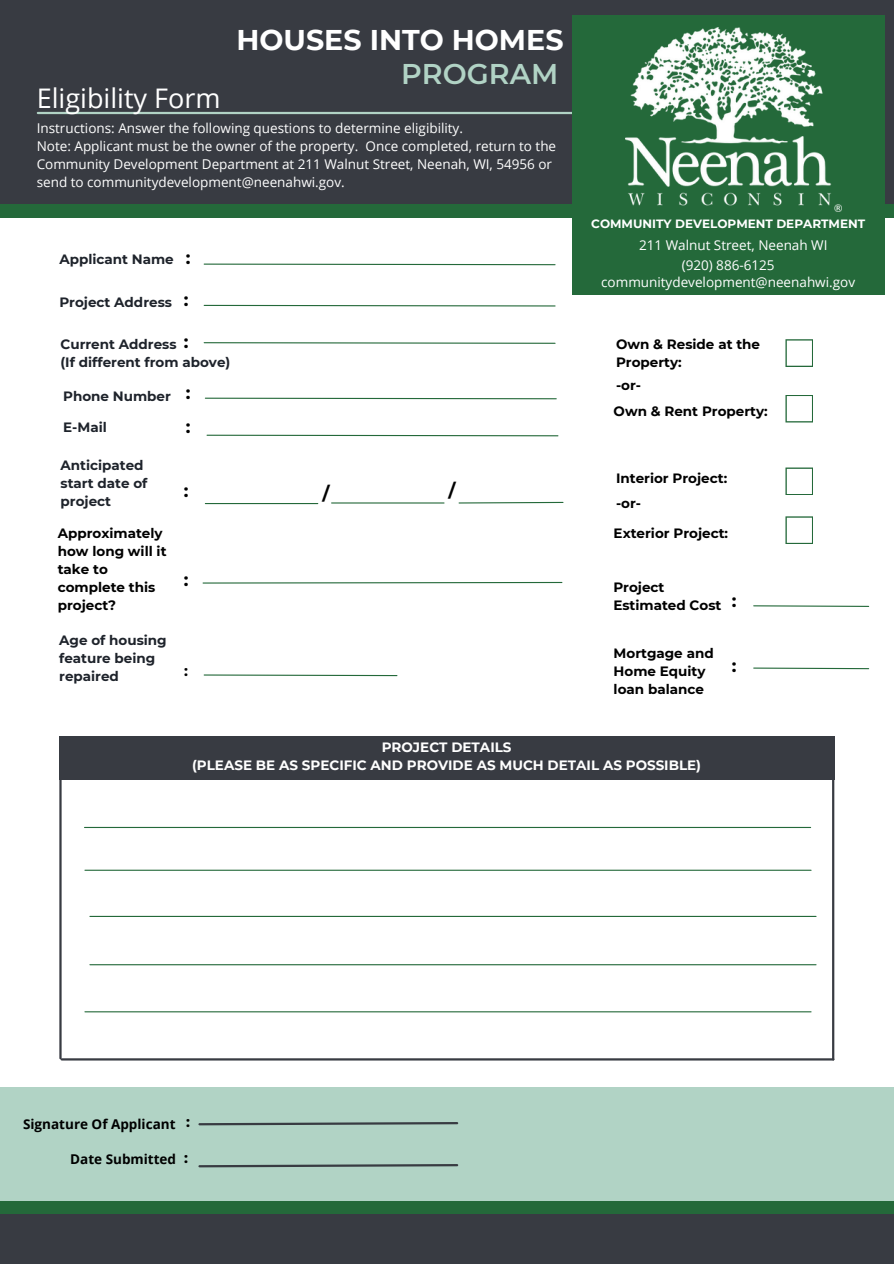
<style>
.page{position:relative;width:894px;height:1264px;background:#fff}
.page>*{position:absolute;margin:0;border:0;box-sizing:border-box;transform-origin:0 0}
.t1{font:700 28.5px "Montserrat";color:#fff}
.t2{font:600 28.5px "Montserrat";color:#b1d3c5}
.t3{font:27px "Open Sans";color:#fff}
.t4{font:700 18px "Montserrat";color:#000}
.t5{font:700 14.85px "Montserrat";color:#000}
.t6{font:13.5px/18px "Open Sans";color:#fff}
.t7{font:700 13.5px/18px "Montserrat";color:#000}
.t8{font:700 13.5px/18px "Montserrat";color:#1e232b}
.t9{font:700 13.5px/18px "Montserrat";color:#fff;text-align:center}
.t10{font:700 13.5px "Open Sans";color:#000}
.t11{font:700 12px "Montserrat";color:#fff}
</style>
<div class="page">
<div style="left:0;top:0;width:893px;height:204px;background:#383b42"></div>
<div style="left:0;top:204px;width:893px;height:14px;background:#24693a"></div>
<hr style="left:38px;top:112px;width:546px;height:2px;background:#b1d3c5">
<div style="left:572px;top:15px;width:312px;height:280px;background:#24693a"></div>
<div style="left:0;top:1214px;width:893px;height:49px;background:#383b42"></div>
<div style="left:0;top:1200px;width:893px;height:14px;background:#24693a"></div>
<div style="left:0;top:1087px;width:893px;height:113px;background:#b1d3c5"></div>
<div style="left:59px;top:736px;width:775px;height:43px;background:#383b42"></div>
<svg style="left:198px;top:1122px;width:261px;height:4px"></svg>
<hr style="left:84px;top:827px;width:726px;height:1px;background:#24693a">
<svg style="left:203px;top:674px;width:195px;height:2px"></svg>
<svg style="left:202px;top:581px;width:361px;height:3px"></svg>
<hr style="left:205px;top:503px;width:113px;height:1px;background:#24693a">
<hr style="left:331px;top:502px;width:113px;height:1px;background:#24693a">
<svg style="left:458px;top:501px;width:106px;height:3px"></svg>
<hr style="left:59px;top:773px;width:3px;height:285px;background:#383b42">
<hr style="left:62px;top:1058px;width:771px;height:2px;background:#383b42">
<hr style="left:831px;top:737px;width:3px;height:322px;background:#383b42">
<img style="left:625px;top:27px;width:216px;height:185px">
<svg style="left:785px;top:339px;width:28px;height:28px"></svg>
<svg style="left:785px;top:395px;width:28px;height:27px"></svg>
<svg style="left:753px;top:605px;width:116px;height:2px"></svg>
<svg style="left:203px;top:263px;width:353px;height:3px"></svg>
<svg style="left:203px;top:304px;width:353px;height:3px"></svg>
<svg style="left:203px;top:342px;width:353px;height:2px"></svg>
<svg style="left:204px;top:397px;width:353px;height:3px"></svg>
<svg style="left:206px;top:434px;width:353px;height:3px"></svg>
<svg style="left:785px;top:467px;width:28px;height:28px"></svg>
<svg style="left:785px;top:516px;width:28px;height:28px"></svg>
<hr style="left:85px;top:869px;width:725px;height:1px;background:#24693a">
<hr style="left:90px;top:915px;width:725px;height:2px;background:#24693a">
<hr style="left:90px;top:964px;width:725px;height:1px;background:#24693a">
<hr style="left:85px;top:1011px;width:725px;height:1px;background:#24693a">
<svg style="left:198px;top:1164px;width:261px;height:4px"></svg>
<svg style="left:753px;top:667px;width:116px;height:2px"></svg>
<h1 class="t1" style="left:236px;top:23px;width:328px">HOUSES INTO HOMES</h1>
<h2 class="t2" style="left:401px;top:57px;width:158px">PROGRAM</h2>
<h5 class="t3" style="left:37px;top:79px;width:185px">Eligibility Form</h5>
<p class="t6" style="left:37px;top:118px;width:521px">Instructions: Answer the following questions to determine eligibility.<br>Note: Applicant must be the owner of the property. Once completed, return to the Community Development Department at 211 Walnut Street, Neenah, WI, 54956 or send to communitydevelopment@neenahwi.gov.</p>
<h4 class="t8" style="left:59px;top:250px;width:116px">Applicant Name</h4>
<h4 class="t4" style="left:186px;top:247px;width:6px">:</h4>
<h4 class="t4" style="left:184px;top:288px;width:6px">:</h4>
<p class="t8" style="left:60px;top:335px;width:171px">Current Address<br>(If different from above)</p>
<h5 class="t8" style="left:59px;top:293px;width:114px">Project Address</h5>
<h4 class="t4" style="left:184px;top:331px;width:6px">:</h4>
<h5 class="t8" style="left:63px;top:387px;width:109px">Phone Number</h5>
<p class="t8" style="left:63px;top:418px;width:45px">E-Mail</p>
<h4 class="t4" style="left:186px;top:382px;width:6px">:</h4>
<p class="t4" style="left:186px;top:416px;width:6px">:</p>
<p class="t11" style="left:591px;top:216px;width:275px">COMMUNITY DEVELOPMENT DEPARTMENT</p>
<p class="t6" style="left:639px;top:236px;width:190px">211 Walnut Street, Neenah WI</p>
<h4 class="t6" style="left:681px;top:255px;width:94px">(920) 886-6125</h4>
<h4 class="t6" style="left:601px;top:273px;width:255px">communitydevelopment@neenahwi.gov</h4>
<p class="t7" style="left:616px;top:335px;width:145px">Own &amp; Reside at the<br>Property:</p>
<h4 class="t7" style="left:613px;top:402px;width:155px">Own &amp; Rent Property:</h4>
<h5 class="t7" style="left:616px;top:376px;width:27px">-or-</h5>
<p class="t8" style="left:61px;top:456px;width:88px">Anticipated start date of project</p>
<h5 class="t7" style="left:58px;top:524px;width:110px">Approximately how long will it take to complete this project?</h5>
<p class="t8" style="left:59px;top:630px;width:109px">Age of housing feature being repaired</p>
<h4 class="t4" style="left:184px;top:479px;width:6px">:</h4>
<p class="t4" style="left:322px;top:482px;width:9px">/</p>
<h4 class="t4" style="left:448px;top:480px;width:9px">/</h4>
<p class="t7" style="left:616px;top:469px;width:113px">Interior Project:</p>
<h3 class="t7" style="left:616px;top:494px;width:27px">-or-</h3>
<p class="t7" style="left:613px;top:524px;width:116px">Exterior Project:</p>
<h4 class="t4" style="left:184px;top:569px;width:6px">:</h4>
<h4 class="t7" style="left:613px;top:578px;width:109px">Project<br>Estimated Cost</h4>
<h4 class="t4" style="left:731px;top:589px;width:6px">:</h4>
<h4 class="t5" style="left:184px;top:661px;width:5px">:</h4>
<p class="t7" style="left:613px;top:643px;width:101px">Mortgage and<br>Home Equity loan balance</p>
<h4 class="t4" style="left:731px;top:654px;width:6px">:</h4>
<h4 class="t9" style="left:192px;top:738px;width:510px">PROJECT DETAILS<br>(PLEASE BE AS SPECIFIC AND PROVIDE AS MUCH DETAIL AS POSSIBLE)</h4>
<h4 class="t10" style="left:23px;top:1114px;width:154px">Signature Of Applicant</h4>
<p class="t10" style="left:70px;top:1149px;width:107px">Date Submitted</p>
<h4 class="t5" style="left:186px;top:1112px;width:5px">:</h4>
<p class="t5" style="left:184px;top:1148px;width:5px">:</p>
</div>
